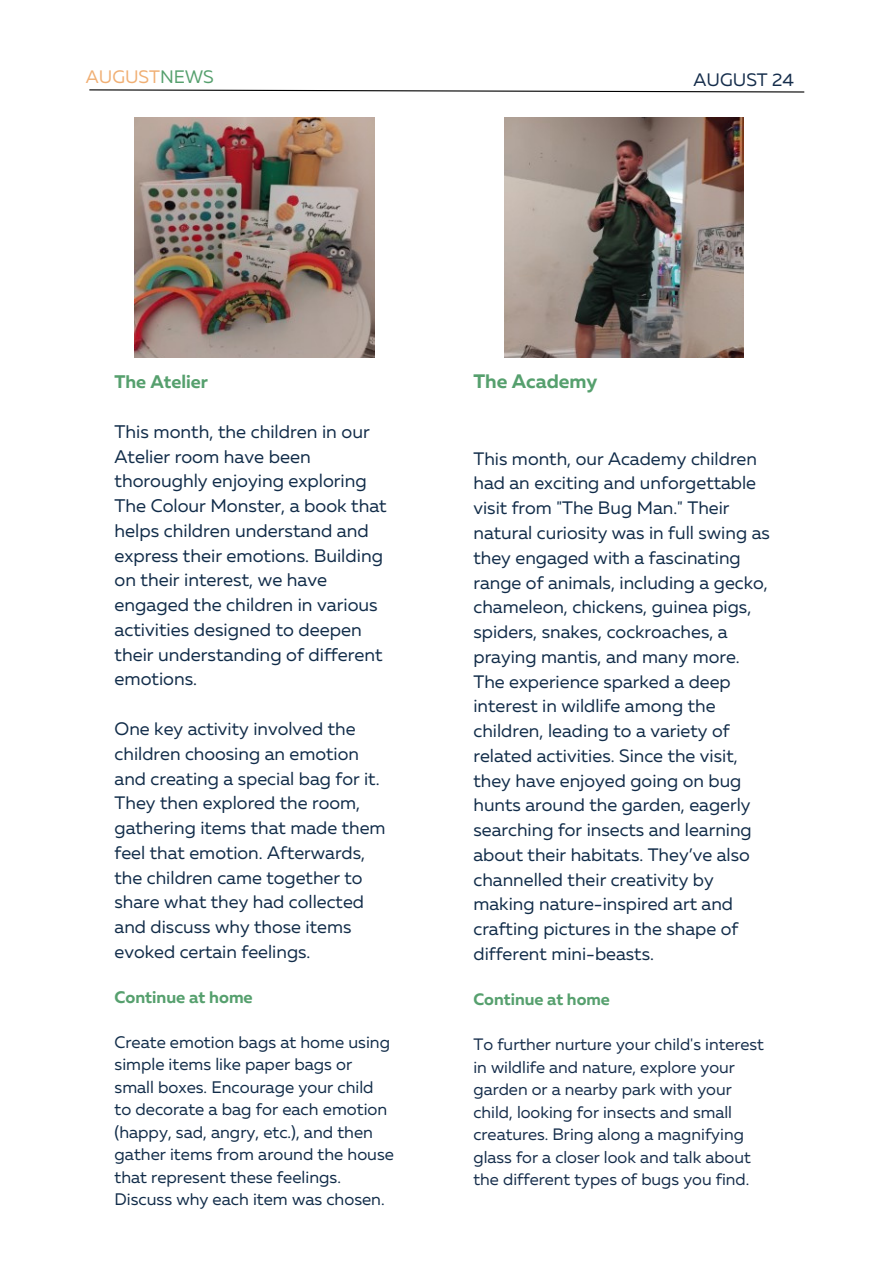
<style>
.page{position:relative;width:894px;height:1264px;background:#fff}
.page>*{position:absolute;margin:0;border:0;box-sizing:border-box;transform-origin:0 0}
.t1{font:700 19.5px "Muller";color:#56a06e}
.t2{font:18.3px/24.8px "Muller";color:#112c49}
.t3{font:700 18.3px "Muller";color:#56a06e}
.t4{font:18px/24.8px "Muller";color:#112c49}
.t5{font:18px "Muller";color:#f0af74}
.t6{font:18px "Muller";color:#152d4b}
.t7{font:16.65px/22.5px "Muller";color:#112c49}
.t8{font:700 16.65px "Muller";color:#56a06e}
.t9{font:16.5px/22.5px "Muller";color:#152d4b}
.t10{font:700 16.5px "Muller";color:#56a06e}
.s1{color:#56a06e}
</style>
<div class="page">
<svg style="left:89px;top:89px;width:716px;height:4px"></svg>
<img style="left:135px;top:118px;width:239px;height:239px">
<img style="left:504px;top:118px;width:239px;height:239px">
<p class="t5" style="left:86px;top:69px;width:129px">AUGUST<span class="s1">NEWS</span></p>
<p class="t6" style="left:693px;top:73px;width:102px">AUGUST 24</p>
<h2 class="t3" style="left:114px;top:374px;width:95px">The Atelier</h2>
<h3 class="t2" style="left:114px;top:420px;width:274px">This month, the children in our<br>Atelier room have been thoroughly enjoying exploring<br>The Colour Monster, a book that helps children understand and express their emotions. Building on their interest, we have engaged the children in various activities designed to deepen their understanding of different emotions.</h3>
<h3 class="t4" style="left:114px;top:717px;width:272px">One key activity involved the children choosing an emotion and creating a special bag for it.<br>They then explored the room, gathering items that made them feel that emotion. Afterwards, the children came together to share what they had collected and discuss why those items evoked certain feelings.</h3>
<h4 class="t8" style="left:114px;top:990px;width:140px">Continue at home</h4>
<h5 class="t7" style="left:114px;top:1032px;width:281px">Create emotion bags at home using simple items like paper bags or small boxes. Encourage your child to decorate a bag for each emotion (happy, sad, angry, etc.), and then gather items from around the house that represent these feelings.<br>Discuss why each item was chosen.</h5>
<p class="t1" style="left:473px;top:373px;width:126px">The Academy</p>
<p class="t4" style="left:473px;top:447px;width:298px">This month, our Academy children had an exciting and unforgettable visit from "The Bug Man." Their natural curiosity was in full swing as they engaged with a fascinating range of animals, including a gecko, chameleon, chickens, guinea pigs, spiders, snakes, cockroaches, a praying mantis, and many more.<br>The experience sparked a deep interest in wildlife among the children, leading to a variety of related activities. Since the visit, they have enjoyed going on bug hunts around the garden, eagerly searching for insects and learning about their habitats. They’ve also channelled their creativity by making nature-inspired art and crafting pictures in the shape of different mini-beasts.</p>
<p class="t10" style="left:473px;top:992px;width:138px">Continue at home</p>
<p class="t9" style="left:473px;top:1034px;width:292px">To further nurture your child's interest in wildlife and nature, explore your garden or a nearby park with your child, looking for insects and small creatures. Bring along a magnifying glass for a closer look and talk about the different types of bugs you find.</p>
</div>
